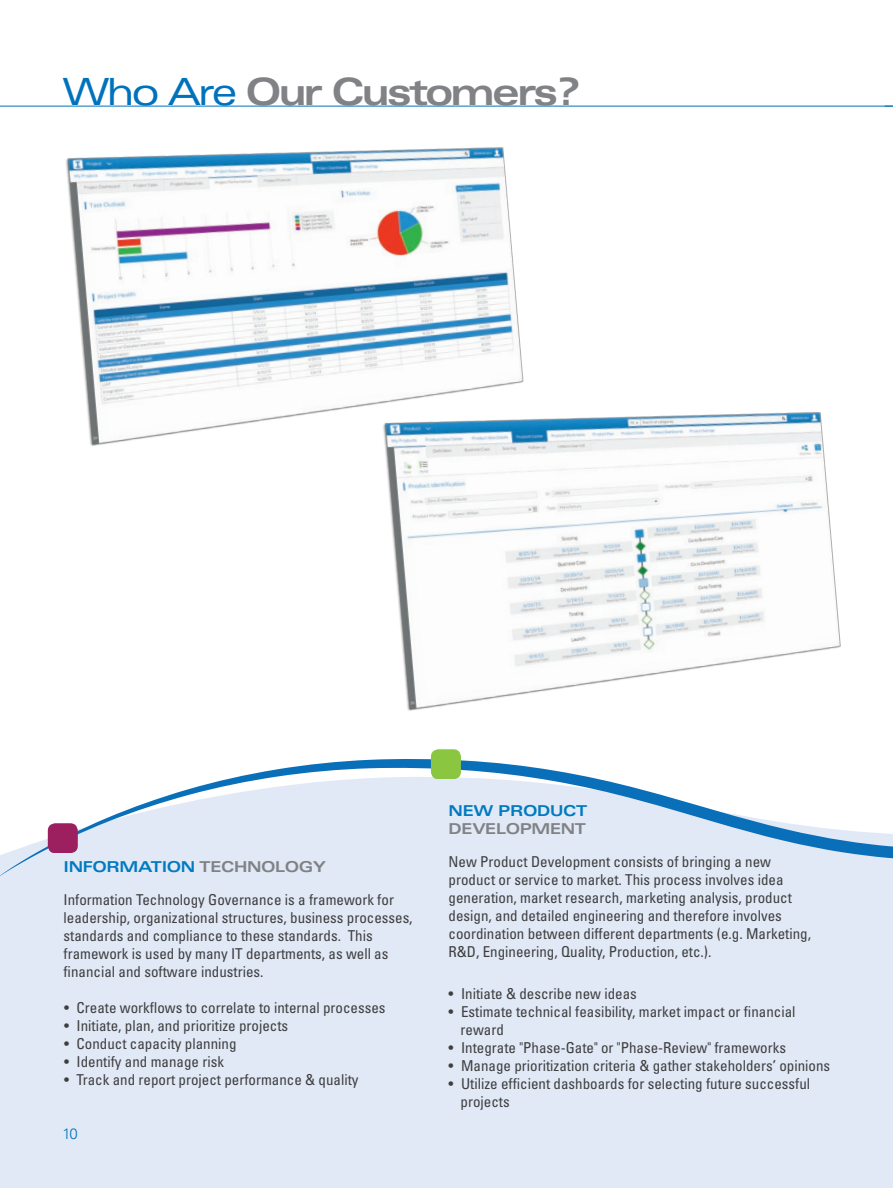
<style>
.page{position:relative;width:893px;height:1188px;background:#fff}
.page>*{position:absolute;margin:0;border:0;box-sizing:border-box;transform-origin:0 0}
.Page_Title_Blue{font:700 expanded 37.5px "Univers";letter-spacing:-.075em;color:#808285}
.Title_Tech_Bold_Blue{font:condensed 15px/18px "Univers";color:#3e3e3f}
.Title_Tech_Bold_Blue-2{font:700 expanded 15px/18px "Univers";letter-spacing:-.025em;color:#808285}
.Title_Tech_Bold_Blue-3{font:700 expanded 15px "Univers";letter-spacing:-.025em;color:#007ac0}
.t1{font:300 15px "Univers";color:#0072bc}
.s1{font-weight:400;color:#0072bc}
.s2{color:#808285}
.s3{color:#007ac0}
</style>
<div class="page">
<hr style="left:0;top:106px;width:893px;height:1px;background:#0072bc">
<div style="left:0;top:885px;width:893px;height:303px;background:#e1e9f6"></div>
<svg style="left:0;top:759px;width:893px;height:126px;fill:#e1e9f6"></svg>
<svg style="left:431px;top:749px;width:30px;height:30px"></svg>
<svg style="left:48px;top:823px;width:30px;height:30px"></svg>
<img style="left:66px;top:147px;width:457px;height:299px">
<img style="left:379px;top:377px;width:461px;height:334px">
<p class="Page_Title_Blue" style="left:62px;top:70px;width:519px"><span class="s1">Who Are</span> Our Customers?</p>
<p class="Title_Tech_Bold_Blue-3" style="left:64px;top:858px;width:264px">INFORMATION <span class="s2">TECHNOLOGY</span></p>
<p class="Title_Tech_Bold_Blue" style="left:64px;top:891px;width:351px">Information Technology Governance is a framework for leadership, organizational structures, business processes, standards and compliance to these standards. This framework is used by many IT departments, as well as financial and software industries.</p>
<p class="Title_Tech_Bold_Blue" style="left:64px;top:998px;width:323px">• Create workflows to correlate to internal processes</p>
<p class="Title_Tech_Bold_Blue" style="left:64px;top:1016px;width:226px">• Initiate, plan, and prioritize projects</p>
<p class="Title_Tech_Bold_Blue" style="left:64px;top:1034px;width:174px">• Conduct capacity planning</p>
<p class="Title_Tech_Bold_Blue" style="left:64px;top:1052px;width:161px">• Identify and manage risk</p>
<p class="Title_Tech_Bold_Blue" style="left:64px;top:1070px;width:296px">• Track and report project performance &amp; quality</p>
<p class="t1" style="left:63px;top:1125px;width:17px">10</p>
<p class="Title_Tech_Bold_Blue-2" style="left:449px;top:802px;width:140px"><span class="s3">NEW PRODUCT<br></span>DEVELOPMENT</p>
<p class="Title_Tech_Bold_Blue" style="left:449px;top:853px;width:364px">New Product Development consists of bringing a new product or service to market. This process involves idea generation, market research, marketing analysis, product design, and detailed engineering and therefore involves coordination between different departments (e.g. Marketing, R&amp;D, Engineering, Quality, Production, etc.).</p>
<p class="Title_Tech_Bold_Blue" style="left:449px;top:984px;width:190px">• Initiate &amp; describe new ideas</p>
<p class="Title_Tech_Bold_Blue" style="left:461px;top:1002px;width:336px;text-indent:-12px">• Estimate technical feasibility, market impact or financial reward</p>
<p class="Title_Tech_Bold_Blue" style="left:449px;top:1038px;width:339px">• Integrate "Phase-Gate" or "Phase-Review" frameworks</p>
<p class="Title_Tech_Bold_Blue" style="left:449px;top:1056px;width:383px">• Manage prioritization criteria &amp; gather stakeholders’ opinions</p>
<p class="Title_Tech_Bold_Blue" style="left:461px;top:1074px;width:351px;text-indent:-12px">• Utilize efficient dashboards for selecting future successful projects</p>
</div>
